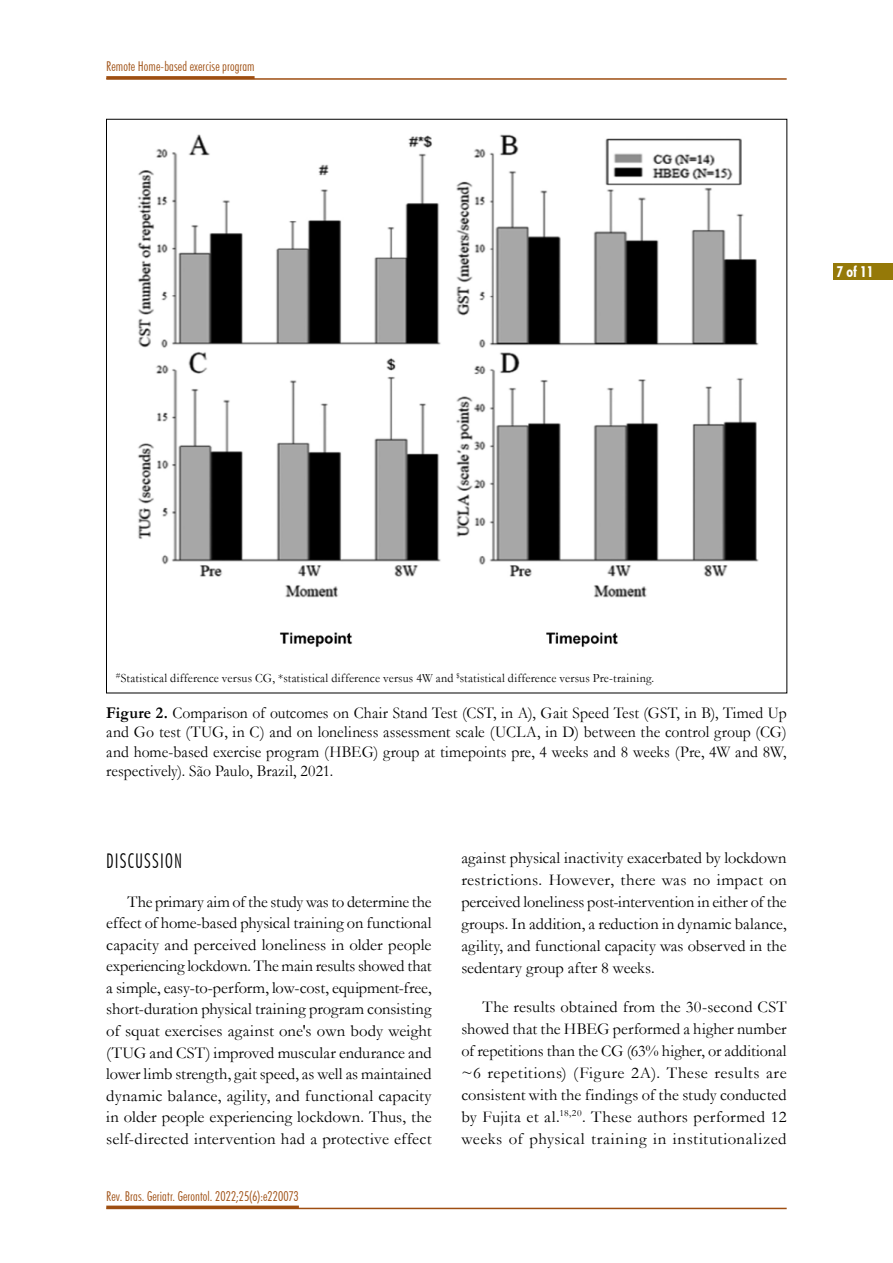
<style>
.page{position:relative;width:893px;height:1263px;background:#fff}
.page>*{position:absolute;margin:0;border:0;box-sizing:border-box;transform-origin:0 0}
.t1{font:300 condensed 20.25px "Futura BT";letter-spacing:.065em;color:#000;scale:.9 1}
.t2{font:16.5px/21.6px "Garamond";letter-spacing:.01em;color:#000;text-align:justify}
.t3{font:16.5px/19.5px "Garamond";letter-spacing:.01em;color:#000;text-align:justify;scale:.95 1}
.t4{font:700 condensed 15px "Futura BT";color:#fff}
.t5{font:300 condensed 13.5px "Futura BT";letter-spacing:.01em;color:#9e4e11}
.t6{font:12.75px "Garamond";letter-spacing:.015em;color:#000;scale:.95 1}
.s1{font-weight:700}
</style>
<div class="page">
<div style="left:833px;top:263px;width:60px;height:17px;background:#957908"></div>
<hr style="left:106px;top:78px;width:681px;height:2px;background:#9e4e11">
<hr style="left:106px;top:76px;width:149px;height:3px;background:#9e4e11">
<hr style="left:106px;top:1208px;width:681px;height:1px;background:#9e4e11">
<hr style="left:106px;top:1205px;width:193px;height:3px;background:#9e4e11">
<img style="left:137px;top:134px;width:622px;height:513px">
<p class="t5" style="left:106px;top:58px;width:150px">Remote Home-based exercise program</p>
<p class="t4" style="left:836px;top:262px;width:38px">7 of 11</p>
<p class="t6" style="left:116px;top:669px;width:568px"><sup>#</sup>Statistical difference versus CG, *statistical difference versus 4W and <sup>$</sup>statistical difference versus Pre-training.</p>
<p class="t3" style="left:106px;top:702px;width:718px"><span class="s1">Figure 2.</span> Comparison of outcomes on Chair Stand Test (CST, in A), Gait Speed Test (GST, in B), Timed Up and Go test (TUG, in C) and on loneliness assessment scale (UCLA, in D) between the control group (CG) and home-based exercise program (HBEG) group at timepoints pre, 4 weeks and 8 weeks (Pre, 4W and 8W, respectively). São Paulo, Brazil, 2021.</p>
<p class="t1" style="left:106px;top:848px;width:86px">DISCUSSION</p>
<p class="t2" style="left:106px;top:890px;width:327px;text-indent:21px">The primary aim of the study was to determine the effect of home-based physical training on functional capacity and perceived loneliness in older people experiencing lockdown. The main results showed that a simple, easy-to-perform, low-cost, equipment-free, short-duration physical training program consisting of squat exercises against one's own body weight (TUG and CST) improved muscular endurance and lower limb strength, gait speed, as well as maintained dynamic balance, agility, and functional capacity in older people experiencing lockdown. Thus, the self-directed intervention had a protective effect</p>
<p class="t5" style="left:106px;top:1188px;width:194px">Rev. Bras. Geriatr. Gerontol. 2022;25(6):e220073</p>
<p class="t2" style="left:461px;top:847px;width:327px">against physical inactivity exacerbated by lockdown restrictions. However, there was no impact on perceived loneliness post-intervention in either of the groups. In addition, a reduction in dynamic balance, agility, and functional capacity was observed in the sedentary group after 8 weeks.</p>
<p class="t2" style="left:461px;top:995px;width:327px;text-indent:21px">The results obtained from the 30-second CST showed that the HBEG performed a higher number of repetitions than the CG (63% higher, or additional ~6 repetitions) (Figure 2A). These results are consistent with the findings of the study conducted by Fujita et al.<sup>18,20</sup>. These authors performed 12 weeks of physical training in institutionalized</p>
</div>
